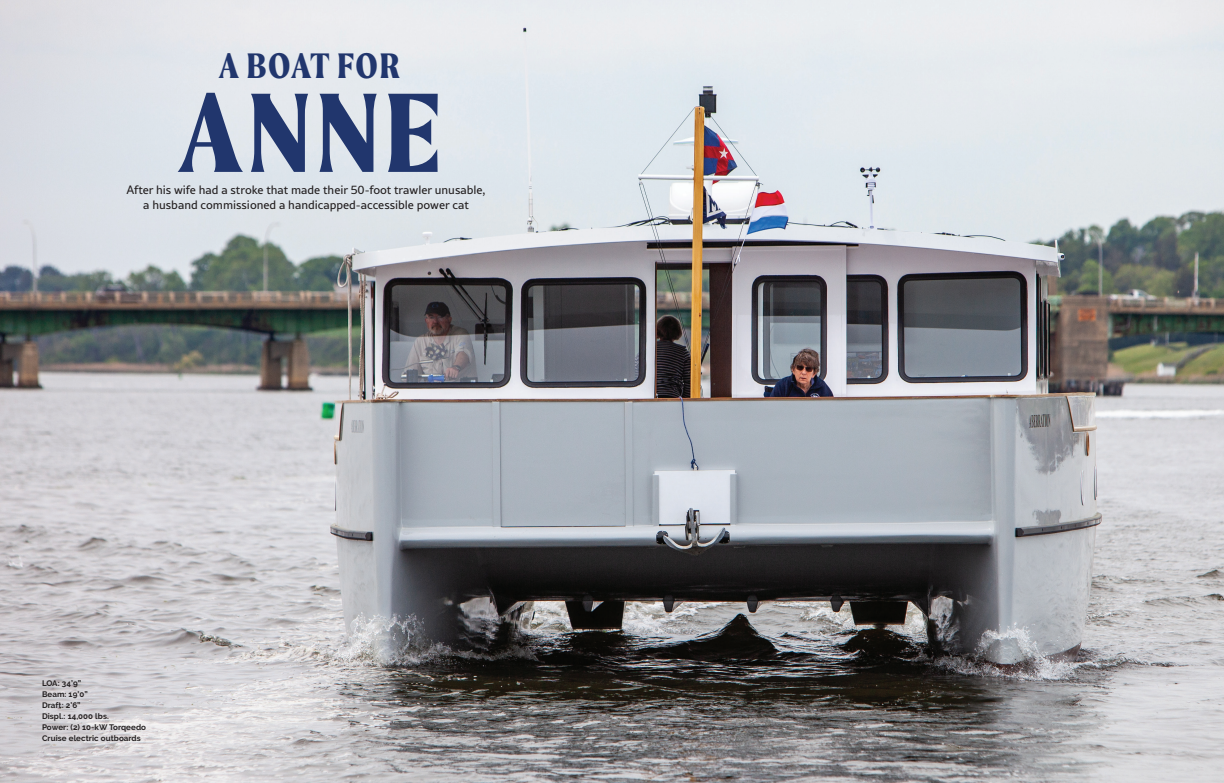
<style>
.page{position:relative;width:1224px;height:783px;background:#fff}
.page>*{position:absolute;margin:0;border:0;box-sizing:border-box;transform-origin:0 0}
.t1{font:700 120.3px "Moret";color:#21366d}
.t2{font:700 37.8px "Moret";letter-spacing:.025em;color:#21366d}
.t3{font:12px "Rival Sans";color:#231f20}
.t4{font:700 8px/11px "Raleway";letter-spacing:.01em;color:#231f20}
</style>
<div class="page">
<img style="left:0;top:0;width:1224px;height:783px">
<div style="left:36px;top:674px;width:116px;height:73px;background:#fff;opacity:.53"></div>
<p class="t2" style="left:218px;top:43px;width:183px">A BOAT FOR</p>
<p class="t1" style="left:177px;top:62px;width:265px">ANNE</p>
<p class="t3" style="left:126px;top:181px;width:361px">After his wife had a stroke that made their 50-foot trawler unusable,</p>
<p class="t3" style="left:143px;top:196px;width:327px">a husband commissioned a handicapped-accessible power cat</p>
<p class="t4" style="left:42px;top:677px;width:41px">LOA: 34’9”</p>
<p class="t4" style="left:42px;top:688px;width:47px">Beam: 19’0”</p>
<p class="t4" style="left:42px;top:699px;width:40px">Draft: 2’6”</p>
<p class="t4" style="left:42px;top:710px;width:68px">Displ.: 14,000 lbs.</p>
<p class="t4" style="left:42px;top:721px;width:106px">Power: (2) 10-kW Torqeedo<br>Cruise electric outboards</p>
</div>
